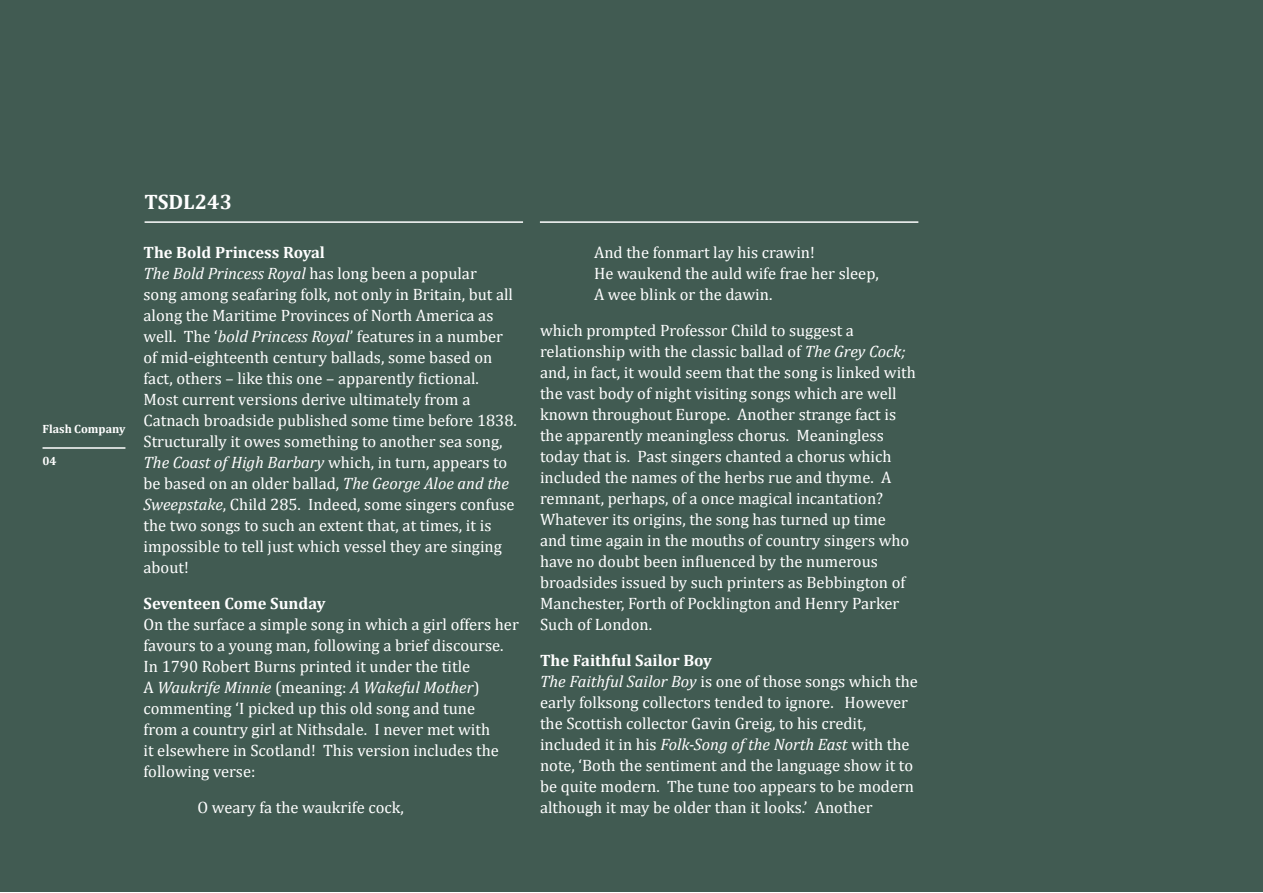
<style>
.page{position:relative;width:1263px;height:893px;background:#fff}
.page>*{position:absolute;margin:0;border:0;box-sizing:border-box;transform-origin:0 0}
.t1{font:700 21px "Cambria";color:#fff}
.t2{font:16.5px/21px "Cambria";color:#fff}
.t3{font:700 16.5px "Cambria";color:#fff}
.t4{font:700 12px "Cambria";color:#fff}
.s1{font-weight:700}
.s2{font-style:italic}
</style>
<div class="page">
<div style="left:0;top:0;width:1263px;height:892px;background:#415b52"></div>
<hr style="left:145px;top:221px;width:378px;height:2px;background:#fff">
<hr style="left:540px;top:221px;width:378px;height:2px;background:#fff">
<hr style="left:43px;top:447px;width:82px;height:2px;background:#fff">
<p class="t4" style="left:43px;top:421px;width:84px">Flash Company</p>
<p class="t4" style="left:43px;top:454px;width:16px">04</p>
<p class="t1" style="left:145px;top:189px;width:89px">TSDL243</p>
<p class="t2" style="left:144px;top:242px;width:375px"><span class="s1">The Bold Princess Royal<br></span><span class="s2">The Bold Princess Royal</span> has long been a popular<br>song among seafaring folk, not only in Britain, but all along the Maritime Provinces of North America as well. The ‘<span class="s2">bold Princess Royal</span>’ features in a number of mid-eighteenth century ballads, some based on fact, others – like this one – apparently fictional.<br>Most current versions derive ultimately from a Catnach broadside published some time before 1838.<br>Structurally it owes something to another sea song, <span class="s2">The Coast of High Barbary</span> which, in turn, appears to be based on an older ballad, <span class="s2">The George Aloe and the Sweepstake</span>, Child 285. Indeed, some singers confuse the two songs to such an extent that, at times, it is impossible to tell just which vessel they are singing about!</p>
<p class="t3" style="left:144px;top:594px;width:183px">Seventeen Come Sunday</p>
<p class="t2" style="left:144px;top:614px;width:377px">On the surface a simple song in which a girl offers her favours to a young man, following a brief discourse.<br>In 1790 Robert Burns printed it under the title<br>A <span class="s2">Waukrife Minnie</span> (meaning: <span class="s2">A Wakeful Mother</span>) commenting ‘I picked up this old song and tune<br>from a country girl at Nithsdale. I never met with<br>it elsewhere in Scotland! This version includes the following verse:</p>
<p class="t2" style="left:198px;top:797px;width:208px">O weary fa the waukrife cock,</p>
<p class="t2" style="left:594px;top:242px;width:286px">And the fonmart lay his crawin!<br>He waukend the auld wife frae her sleep,<br>A wee blink or the dawin.</p>
<p class="t2" style="left:540px;top:320px;width:377px">which prompted Professor Child to suggest a relationship with the classic ballad of <span class="s2">The Grey Cock; </span>and, in fact, it would seem that the song is linked with the vast body of night visiting songs which are well known throughout Europe. Another strange fact is the apparently meaningless chorus. Meaningless today that is. Past singers chanted a chorus which included the names of the herbs rue and thyme. A remnant, perhaps, of a once magical incantation?<br>Whatever its origins, the song has turned up time and time again in the mouths of country singers who have no doubt been influenced by the numerous broadsides issued by such printers as Bebbington of Manchester, Forth of Pocklington and Henry Parker Such of London.</p>
<p class="t2" style="left:540px;top:650px;width:379px"><span class="s1">The Faithful Sailor Boy<br></span><span class="s2">The Faithful Sailor Boy</span> is one of those songs which the early folksong collectors tended to ignore. However the Scottish collector Gavin Greig, to his credit, included it in his <span class="s2">Folk-Song of the North East</span> with the note, ‘Both the sentiment and the language show it to be quite modern. The tune too appears to be modern although it may be older than it looks.’ Another</p>
</div>
